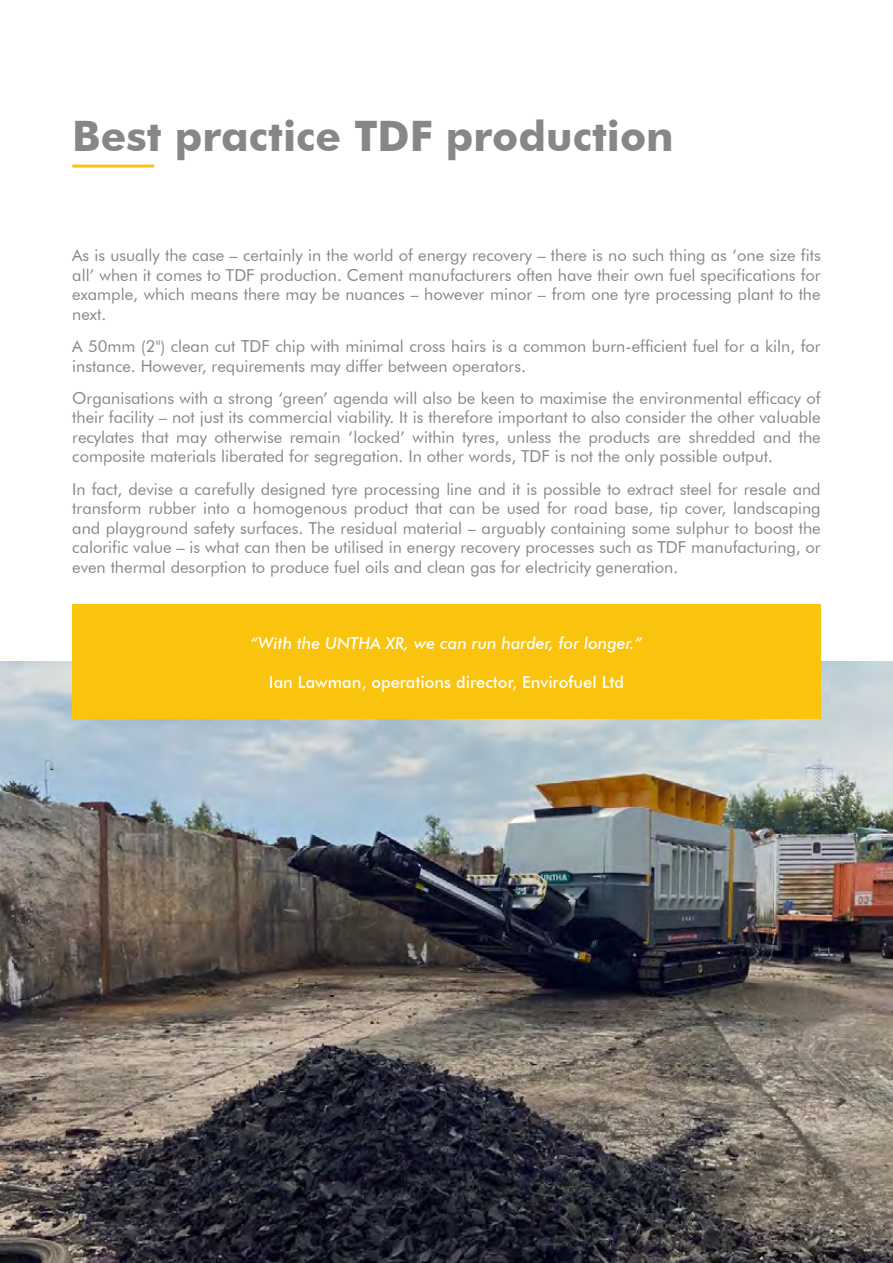
<style>
.page{position:relative;width:893px;height:1263px;background:#fff}
.page>*{position:absolute;margin:0;border:0;box-sizing:border-box;transform-origin:0 0}
.t1{font:700 42px "Futura BT";color:#878787}
.t2{font:500 18px "Futura BT";color:#878787}
.t3{font:16.5px/19.5px "Futura BT";color:#878787;text-align:justify}
.t4{font:italic 500 16.5px "Futura BT";color:#fff}
.t5{font:500 16.5px "Futura BT";color:#fff}
</style>
<div class="page">
<img style="left:0;top:662px;width:893px;height:601px">
<div style="left:72px;top:604px;width:749px;height:115px;background:#fac30e"></div>
<hr style="left:72px;top:165px;width:82px;height:3px;background:#fac30e">
<h1 class="t1" style="left:72px;top:111px;width:603px">Best practice TDF production</h1>
<p class="t3" style="left:72px;top:246px;width:750px">As is usually the case – certainly in the world of energy recovery – there is no such thing as ‘one size fits all’ when it comes to TDF production. Cement manufacturers often have their own fuel specifications for example, which means there may be nuances – however minor – from one tyre processing plant to the next.</p>
<p class="t3" style="left:72px;top:336px;width:750px">A 50mm (2") clean cut TDF chip with minimal cross hairs is a common burn-efficient fuel for a kiln, for instance. However, requirements may differ between operators.</p>
<p class="t3" style="left:72px;top:388px;width:750px">Organisations with a strong ‘green’ agenda will also be keen to maximise the environmental efficacy of their facility – not just its commercial viability. It is therefore important to also consider the other valuable recylates that may otherwise remain ‘locked’ within tyres, unless the products are shredded and the composite materials liberated for segregation. In other words, TDF is not the only possible output.</p>
<p class="t3" style="left:72px;top:479px;width:750px">In fact, devise a carefully designed tyre processing line and it is possible to extract steel for resale and transform rubber into a homogenous product that can be used for road base, tip cover, landscaping and playground safety surfaces. The residual material – arguably containing some sulphur to boost the calorific value – is what can then be utilised in energy recovery processes such as TDF manufacturing, or even thermal desorption to produce fuel oils and clean gas for electricity generation.</p>
<p class="t4" style="left:250px;top:633px;width:394px">“With the UNTHA XR, we can run harder, for longer.”</p>
<p class="t5" style="left:269px;top:672px;width:357px">Ian Lawman, operations director, Envirofuel Ltd</p>
<p class="t2" style="left:813px;top:1204px;width:12px">6</p>
</div>
